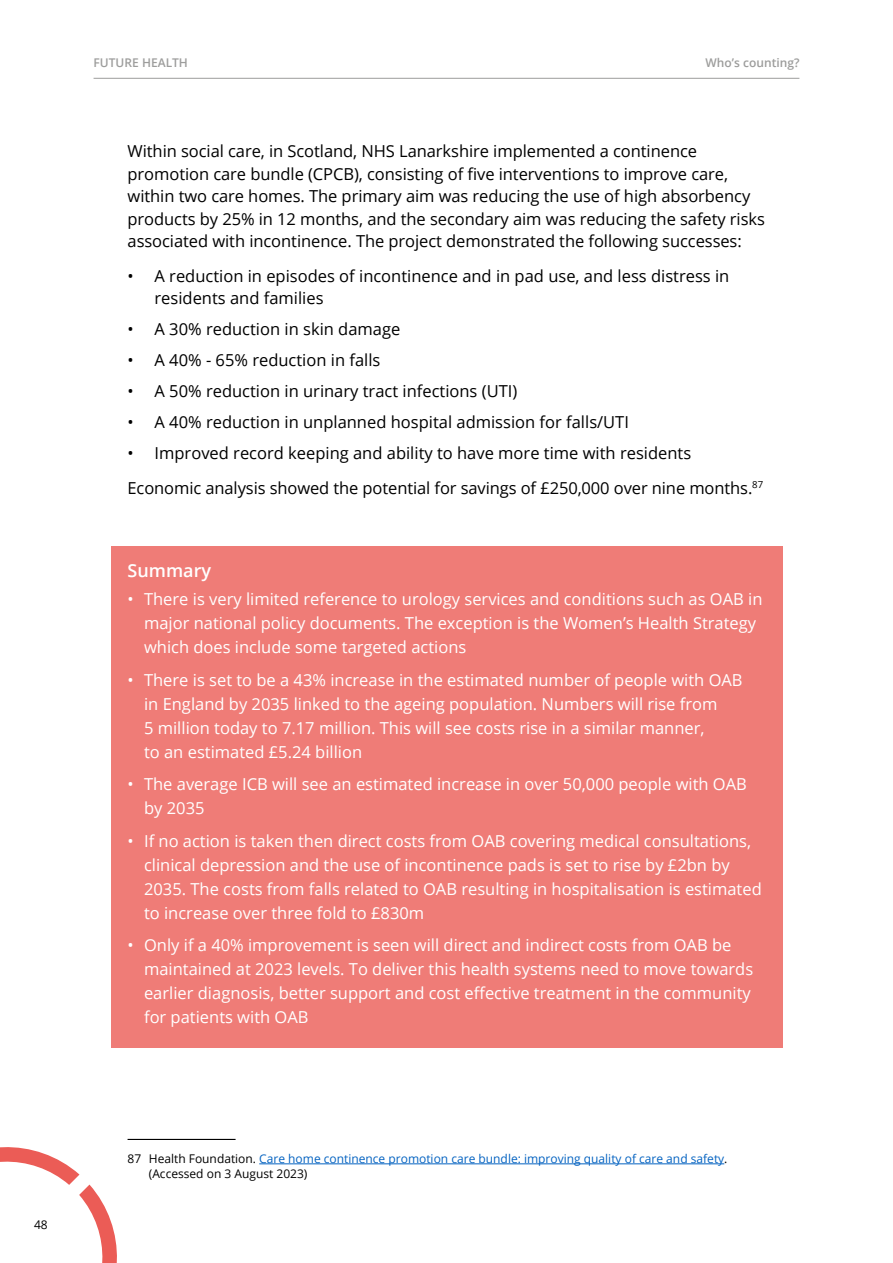
<style>
.page{position:relative;width:893px;height:1263px;background:#fff}
.page>*{position:absolute;margin:0;border:0;box-sizing:border-box;transform-origin:0 0}
.Heading_3{font:600 18px "Open Sans";color:#fff}
.t1{font:16.5px/24px "Open Sans";color:#fff}
.t2{font:16.5px/22.5px "Open Sans";letter-spacing:-.005em;color:#000}
.Footnote_text{font:12px/15px "Open Sans";color:#0563c1}
.t3{font:600 12px "Open Sans";color:#9d9d9c}
.t4{font:12px "Open Sans";color:#000}
.s1{color:#000}
</style>
<div class="page">
<hr style="left:94px;top:78px;width:705px;height:1px;background:#9d9d9c">
<svg style="left:0;top:1138px;width:128px;height:125px"></svg>
<div style="left:111px;top:546px;width:671px;height:501px;background:#ef7c77"></div>
<hr style="left:128px;top:1139px;width:108px;height:1px;background:#000">
<hr style="left:259px;top:1163px;width:465px;height:1px;background:#0563c1">
<p class="t3" style="left:94px;top:54px;width:96px">FUTURE HEALTH</p>
<p class="t3" style="left:706px;top:54px;width:95px">Who’s counting?</p>
<p class="t2" style="left:128px;top:140px;width:639px">Within social care, in Scotland, NHS Lanarkshire implemented a continence promotion care bundle (CPCB), consisting of five interventions to improve care, within two care homes. The primary aim was reducing the use of high absorbency products by 25% in 12 months, and the secondary aim was reducing the safety risks associated with incontinence. The project demonstrated the following successes:</p>
<p class="t2" style="left:155px;top:264px;width:576px;text-indent:-27px">• A reduction in episodes of incontinence and in pad use, and less distress in residents and families</p>
<p class="t2" style="left:128px;top:318px;width:274px">• A 30% reduction in skin damage</p>
<p class="t2" style="left:128px;top:349px;width:254px">• A 40% - 65% reduction in falls</p>
<p class="t2" style="left:128px;top:380px;width:391px">• A 50% reduction in urinary tract infections (UTI)</p>
<p class="t2" style="left:128px;top:411px;width:503px">• A 40% reduction in unplanned hospital admission for falls/UTI</p>
<p class="t2" style="left:128px;top:442px;width:565px">• Improved record keeping and ability to have more time with residents</p>
<p class="t2" style="left:128px;top:476px;width:637px">Economic analysis showed the potential for savings of £250,000 over nine months.<sup>87</sup></p>
<p class="Heading_3" style="left:128px;top:558px;width:85px">Summary</p>
<p class="t1" style="left:144px;top:587px;width:620px;text-indent:-16px">• There is very limited reference to urology services and conditions such as OAB in major national policy documents. The exception is the Women’s Health Strategy which does include some targeted actions</p>
<p class="t1" style="left:144px;top:667px;width:600px;text-indent:-16px">• There is set to be a 43% increase in the estimated number of people with OAB in England by 2035 linked to the ageing population. Numbers will rise from<br>5 million today to 7.17 million. This will see costs rise in a similar manner,<br>to an estimated £5.24 billion</p>
<p class="t1" style="left:144px;top:772px;width:604px;text-indent:-16px">• The average ICB will see an estimated increase in over 50,000 people with OAB by 2035</p>
<p class="t1" style="left:144px;top:828px;width:619px;text-indent:-16px">• If no action is taken then direct costs from OAB covering medical consultations, clinical depression and the use of incontinence pads is set to rise by £2bn by 2035. The costs from falls related to OAB resulting in hospitalisation is estimated to increase over three fold to £830m</p>
<p class="t1" style="left:144px;top:933px;width:611px;text-indent:-16px">• Only if a 40% improvement is seen will direct and indirect costs from OAB be maintained at 2023 levels. To deliver this health systems need to move towards earlier diagnosis, better support and cost effective treatment in the community for patients with OAB</p>
<p class="t4" style="left:34px;top:1216px;width:15px">48</p>
<p class="Footnote_text" style="left:149px;top:1151px;width:580px;text-indent:-21px"><span class="s1">87 Health Foundation.</span> Care home continence promotion care bundle: improving quality of care and safety<span class="s1">. (Accessed on 3 August 2023)</span></p>
</div>
